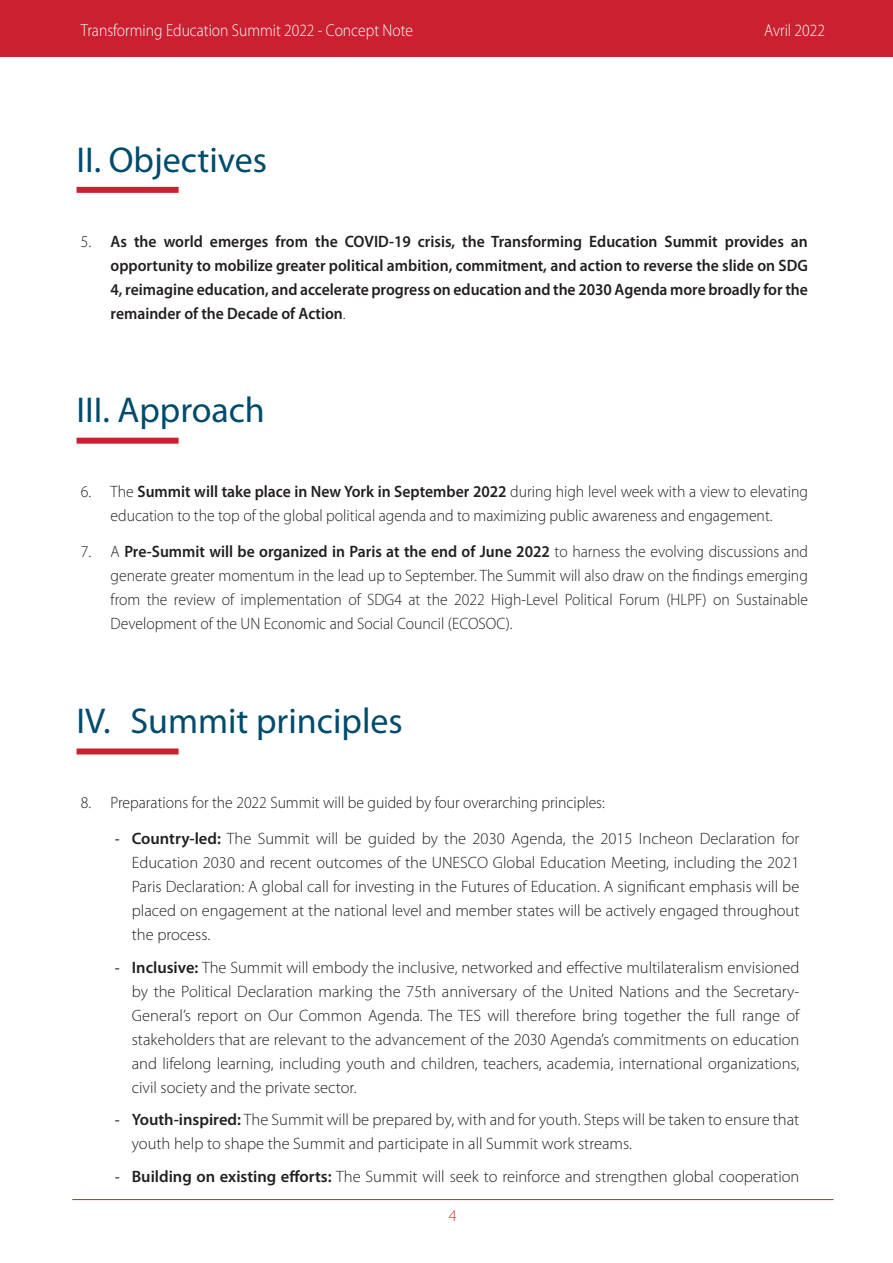
<style>
.page{position:relative;width:893px;height:1263px;background:#fff}
.page>*{position:absolute;margin:0;border:0;box-sizing:border-box;transform-origin:0 0}
.TT1{font:36px "Myriad Pro";color:#004b6c}
.t1{font:300 17.25px "Myriad Pro";color:#fff;scale:.9 1}
.t2{font:300 16.5px/24px "Myriad Pro";color:#231f20;text-align:justify}
.t3{font:300 16.5px/24px "Myriad Pro";color:#231f20;text-align:center;scale:.95 1}
.t4{font:600 16.5px/24px "Myriad Pro";color:#231f20;text-align:justify;scale:.95 1}
.t5{font:300 16.5px "Myriad Pro";color:#d03d3b}
.s1{font-weight:300}
.s2{font-weight:600}
.s3{font-family:"Calibri";font-weight:400}
</style>
<div class="page">
<hr style="left:72px;top:1199px;width:761px;height:1px;background:#cb202f">
<div style="left:77px;top:187px;width:102px;height:6px;background:#cb202f"></div>
<div style="left:77px;top:438px;width:102px;height:6px;background:#cb202f"></div>
<div style="left:77px;top:748px;width:102px;height:6px;background:#cb202f"></div>
<div style="left:0;top:0;width:893px;height:57px;background:#cb202f"></div>
<p class="t1" style="left:81px;top:21px;width:371px">Transforming Education Summit 2022 - Concept Note</p>
<p class="t1" style="left:764px;top:21px;width:69px">Avril 2022</p>
<p class="TT1" style="left:77px;top:137px;width:192px">II. Objectives</p>
<p class="t4" style="left:111px;top:229px;width:736px;text-indent:-30px"><span class="s1">5.</span> As the world emerges from the COVID-19 crisis, the Transforming Education Summit provides an opportunity to mobilize greater political ambition, commitment, and action to reverse the slide on SDG 4, reimagine education, and accelerate progress on education and the 2030 Agenda more broadly for the remainder of the Decade of Action<span class="s1">.</span></p>
<p class="TT1" style="left:77px;top:388px;width:190px">III. Approach</p>
<p class="t3" style="left:81px;top:480px;width:767px">6. The <span class="s2">Summit will take place in New York in September 2022</span> during high level week with a view to elevating education to the top of the global political agenda and to maximizing public awareness and engagement.</p>
<p class="t3" style="left:111px;top:540px;width:736px;text-align:justify;text-indent:-30px">7. A <span class="s2">Pre-Summit will be organized in Paris at the end of June 2022</span> to harness the evolving discussions and generate greater momentum in the lead up to September. The Summit will also draw on the findings emerging from the review of implementation of SDG4 at the 2022 High-Level Political Forum (HLPF) on Sustainable Development of the UN Economic and Social Council (ECOSOC).</p>
<p class="TT1" style="left:77px;top:699px;width:328px">IV. Summit principles</p>
<p class="t3" style="left:81px;top:791px;width:553px">8. Preparations for the 2022 Summit will be guided by four overarching principles:</p>
<p class="t2" style="left:132px;top:827px;width:669px;text-indent:-17px"><span class="s3">-</span> <span class="s2">Country-led:</span> The Summit will be guided by the 2030 Agenda, the 2015 Incheon Declaration for Education 2030 and recent outcomes of the UNESCO Global Education Meeting, including the 2021<br>Paris Declaration: A global call for investing in the Futures of Education. A significant emphasis will be placed on engagement at the national level and member states will be actively engaged throughout the process.</p>
<p class="t2" style="left:132px;top:955px;width:669px;text-indent:-17px"><span class="s3">-</span> <span class="s2">Inclusive:</span> The Summit will embody the inclusive, networked and effective multilateralism envisioned by the Political Declaration marking the 75th anniversary of the United Nations and the Secretary-General’s report on Our Common Agenda. The TES will therefore bring together the full range of stakeholders that are relevant to the advancement of the 2030 Agenda’s commitments on education and lifelong learning, including youth and children, teachers, academia, international organizations, civil society and the private sector.</p>
<p class="t2" style="left:132px;top:1108px;width:669px;text-indent:-17px"><span class="s3">-</span> <span class="s2">Youth-inspired:</span> The Summit will be prepared by, with and for youth. Steps will be taken to ensure that youth help to shape the Summit and participate in all Summit work streams.</p>
<p class="t2" style="left:115px;top:1164px;width:686px"><span class="s3">-</span> <span class="s2">Building on existing efforts:</span> The Summit will seek to reinforce and strengthen global cooperation</p>
<p class="t5" style="left:449px;top:1206px;width:10px">4</p>
</div>
